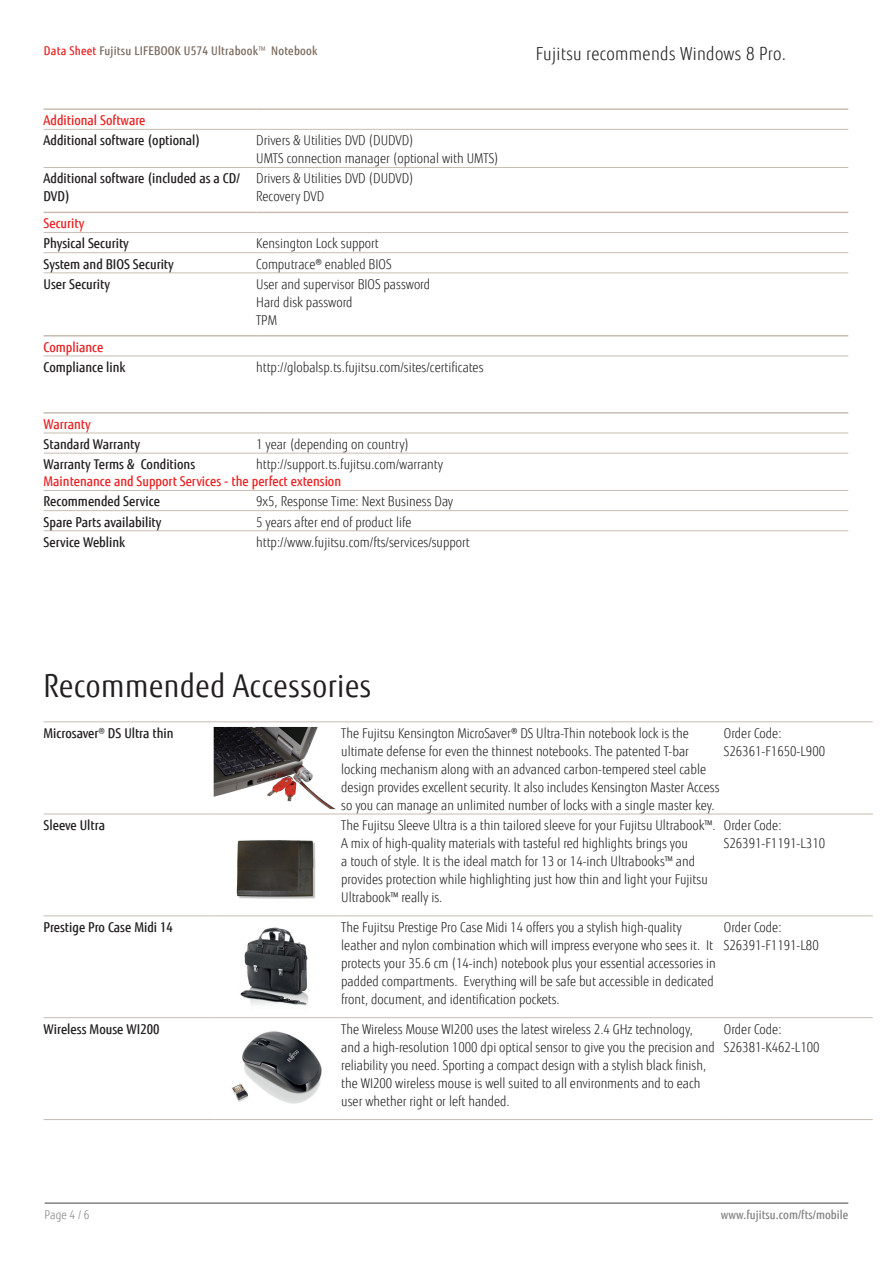
<style>
.page{position:relative;width:893px;height:1263px;background:#fff}
.page>*{position:absolute;margin:0;border:0;box-sizing:border-box;transform-origin:0 0}
.ComponentHeading{font:31.5px "Fujitsu Sans";letter-spacing:.02em;color:#231f20;scale:.9 1}
.t1{font:300 18px "Fujitsu Sans";letter-spacing:.02em;color:#231f20;scale:.9 1}
.BoMBody{font:300 13.5px/18px "Fujitsu Sans";color:#231f20;scale:.9 1}
.BoMBodyHeading{font:500 13.5px/18px "Fujitsu Sans";color:#231f20;scale:.9 1}
.BoMBodyHeading_BoMHe{font:500 13.5px "Fujitsu Sans";color:#eb2223;scale:.9 1}
.t2{font:500 12px "Fujitsu Sans";letter-spacing:.02em;color:#78695d;scale:.9 1}
.t3{font:500 12px "Fujitsu Sans";letter-spacing:.005em;color:#818381;scale:.9 1}
.t4{font:300 12px "Fujitsu Sans";color:#818381;scale:.9 1}
.s1{color:#eb2223}
.s2{font-weight:300}
</style>
<div class="page">
<hr style="left:45px;top:1202px;width:803px;height:2px;background:#818381">
<hr style="left:44px;top:108px;width:212px;height:2px;background:#c9bcb1">
<hr style="left:256px;top:108px;width:592px;height:2px;background:#c9bcb1">
<hr style="left:44px;top:129px;width:212px;height:1px;background:#c9bcb1">
<hr style="left:256px;top:129px;width:592px;height:1px;background:#c9bcb1">
<hr style="left:44px;top:167px;width:212px;height:1px;background:#c9bcb1">
<hr style="left:256px;top:167px;width:592px;height:1px;background:#c9bcb1">
<hr style="left:44px;top:212px;width:212px;height:1px;background:#c9bcb1">
<hr style="left:256px;top:212px;width:592px;height:1px;background:#c9bcb1">
<hr style="left:44px;top:232px;width:212px;height:1px;background:#c9bcb1">
<hr style="left:256px;top:232px;width:592px;height:1px;background:#c9bcb1">
<hr style="left:44px;top:252px;width:212px;height:1px;background:#c9bcb1">
<hr style="left:256px;top:252px;width:592px;height:1px;background:#c9bcb1">
<hr style="left:44px;top:272px;width:212px;height:1px;background:#c9bcb1">
<hr style="left:256px;top:272px;width:592px;height:1px;background:#c9bcb1">
<hr style="left:44px;top:335px;width:212px;height:1px;background:#c9bcb1">
<hr style="left:256px;top:335px;width:592px;height:1px;background:#c9bcb1">
<hr style="left:44px;top:356px;width:212px;height:1px;background:#c9bcb1">
<hr style="left:256px;top:356px;width:592px;height:1px;background:#c9bcb1">
<hr style="left:44px;top:412px;width:212px;height:2px;background:#c9bcb1">
<hr style="left:256px;top:412px;width:592px;height:2px;background:#c9bcb1">
<hr style="left:44px;top:433px;width:212px;height:1px;background:#c9bcb1">
<hr style="left:256px;top:433px;width:592px;height:1px;background:#c9bcb1">
<hr style="left:44px;top:453px;width:212px;height:1px;background:#c9bcb1">
<hr style="left:256px;top:453px;width:592px;height:1px;background:#c9bcb1">
<hr style="left:44px;top:490px;width:212px;height:1px;background:#c9bcb1">
<hr style="left:256px;top:490px;width:592px;height:1px;background:#c9bcb1">
<hr style="left:44px;top:510px;width:212px;height:1px;background:#c9bcb1">
<hr style="left:256px;top:510px;width:592px;height:1px;background:#c9bcb1">
<hr style="left:44px;top:530px;width:212px;height:1px;background:#c9bcb1">
<hr style="left:256px;top:530px;width:592px;height:1px;background:#c9bcb1">
<hr style="left:44px;top:721px;width:170px;height:1px;background:#c9bcb1">
<hr style="left:214px;top:721px;width:127px;height:1px;background:#c9bcb1">
<hr style="left:341px;top:721px;width:383px;height:1px;background:#c9bcb1">
<hr style="left:724px;top:721px;width:149px;height:1px;background:#c9bcb1">
<hr style="left:44px;top:814px;width:170px;height:1px;background:#c9bcb1">
<hr style="left:214px;top:814px;width:127px;height:1px;background:#c9bcb1">
<hr style="left:341px;top:814px;width:383px;height:1px;background:#c9bcb1">
<hr style="left:724px;top:814px;width:149px;height:1px;background:#c9bcb1">
<hr style="left:44px;top:915px;width:170px;height:1px;background:#c9bcb1">
<hr style="left:214px;top:915px;width:127px;height:1px;background:#c9bcb1">
<hr style="left:341px;top:915px;width:383px;height:1px;background:#c9bcb1">
<hr style="left:724px;top:915px;width:149px;height:1px;background:#c9bcb1">
<hr style="left:44px;top:1017px;width:170px;height:1px;background:#c9bcb1">
<hr style="left:214px;top:1017px;width:127px;height:1px;background:#c9bcb1">
<hr style="left:341px;top:1017px;width:383px;height:1px;background:#c9bcb1">
<hr style="left:724px;top:1017px;width:149px;height:1px;background:#c9bcb1">
<hr style="left:44px;top:1119px;width:170px;height:1px;background:#c9bcb1">
<hr style="left:214px;top:1119px;width:127px;height:1px;background:#c9bcb1">
<hr style="left:341px;top:1119px;width:383px;height:1px;background:#c9bcb1">
<hr style="left:724px;top:1119px;width:149px;height:1px;background:#c9bcb1">
<img style="left:214px;top:727px;width:122px;height:82px">
<img style="left:236px;top:840px;width:80px;height:59px">
<img style="left:240px;top:927px;width:69px;height:79px">
<img style="left:232px;top:1031px;width:90px;height:73px">
<p class="t2" style="left:44px;top:43px;width:305px"><span class="s1">Data Sheet</span> Fujitsu LIFEBOOK U574 Ultrabook<span class="s2">™</span> Notebook</p>
<p class="BoMBodyHeading_BoMHe" style="left:44px;top:112px;width:115px">Additional Software</p>
<p class="BoMBodyHeading" style="left:44px;top:132px;width:176px">Additional software (optional)</p>
<p class="BoMBody" style="left:256px;top:132px;width:177px">Drivers &amp; Utilities DVD (DUDVD)</p>
<p class="BoMBody" style="left:256px;top:150px;width:271px">UMTS connection manager (optional with UMTS)</p>
<p class="BoMBodyHeading" style="left:44px;top:170px;width:220px">Additional software (included as a CD/<br>DVD)</p>
<p class="BoMBody" style="left:256px;top:170px;width:177px">Drivers &amp; Utilities DVD (DUDVD)</p>
<p class="BoMBody" style="left:256px;top:188px;width:77px">Recovery DVD</p>
<p class="BoMBodyHeading_BoMHe" style="left:44px;top:215px;width:47px">Security</p>
<p class="BoMBodyHeading" style="left:44px;top:235px;width:96px">Physical Security</p>
<p class="BoMBody" style="left:256px;top:235px;width:138px">Kensington Lock support</p>
<p class="BoMBodyHeading" style="left:44px;top:255px;width:146px">System and BIOS Security</p>
<p class="BoMBody" style="left:256px;top:255px;width:152px">Computrace® enabled BIOS</p>
<p class="BoMBodyHeading" style="left:44px;top:275px;width:75px">User Security</p>
<p class="BoMBody" style="left:256px;top:275px;width:195px">User and supervisor BIOS password</p>
<p class="BoMBody" style="left:256px;top:293px;width:109px">Hard disk password</p>
<p class="BoMBody" style="left:256px;top:311px;width:25px">TPM</p>
<p class="BoMBodyHeading_BoMHe" style="left:44px;top:339px;width:68px">Compliance</p>
<p class="BoMBodyHeading" style="left:44px;top:358px;width:93px">Compliance link</p>
<p class="BoMBody" style="left:256px;top:358px;width:254px">http://globalsp.ts.fujitsu.com/sites/certificates</p>
<p class="BoMBodyHeading_BoMHe" style="left:44px;top:416px;width:54px">Warranty</p>
<p class="BoMBodyHeading" style="left:44px;top:435px;width:109px">Standard Warranty</p>
<p class="BoMBody" style="left:256px;top:435px;width:172px">1 year (depending on country)</p>
<p class="BoMBodyHeading" style="left:44px;top:455px;width:170px">Warranty Terms &amp; Conditions</p>
<p class="BoMBody" style="left:256px;top:455px;width:209px">http://support.ts.fujitsu.com/warranty</p>
<p class="BoMBodyHeading_BoMHe" style="left:44px;top:473px;width:332px">Maintenance and Support Services - the perfect extension</p>
<p class="BoMBodyHeading" style="left:44px;top:493px;width:131px">Recommended Service</p>
<p class="BoMBody" style="left:256px;top:493px;width:220px">9x5, Response Time: Next Business Day</p>
<p class="BoMBodyHeading" style="left:44px;top:513px;width:133px">Spare Parts availability</p>
<p class="BoMBody" style="left:256px;top:513px;width:174px">5 years after end of product life</p>
<p class="BoMBodyHeading" style="left:44px;top:533px;width:92px">Service Weblink</p>
<p class="BoMBody" style="left:256px;top:533px;width:239px">http://www.fujitsu.com/fts/services/support</p>
<h2 class="t1" style="left:536px;top:43px;width:279px">Fujitsu recommends Windows 8 Pro.</h2>
<p class="ComponentHeading" style="left:44px;top:667px;width:365px">Recommended Accessories</p>
<p class="BoMBodyHeading" style="left:44px;top:724px;width:146px">Microsaver<span class="s2">®</span> DS Ultra thin</p>
<p class="BoMBody" style="left:341px;top:724px;width:422px">The Fujitsu Kensington MicroSaver® DS Ultra-Thin notebook lock is the ultimate defense for even the thinnest notebooks. The patented T-bar locking mechanism along with an advanced carbon-tempered steel cable design provides excellent security. It also includes Kensington Master Access so you can manage an unlimited number of locks with a single master key.</p>
<p class="BoMBody" style="left:724px;top:724px;width:66px">Order Code:</p>
<p class="BoMBody" style="left:724px;top:742px;width:114px">S26361-F1650-L900</p>
<p class="BoMBodyHeading" style="left:44px;top:816px;width:70px">Sleeve Ultra</p>
<p class="BoMBody" style="left:341px;top:816px;width:418px">The Fujitsu Sleeve Ultra is a thin tailored sleeve for your Fujitsu Ultrabook™.<br>A mix of high-quality materials with tasteful red highlights brings you<br>a touch of style. It is the ideal match for 13 or 14-inch Ultrabooks™ and provides protection while highlighting just how thin and light your Fujitsu Ultrabook™ really is.</p>
<p class="BoMBody" style="left:724px;top:816px;width:66px">Order Code:</p>
<p class="BoMBody" style="left:724px;top:834px;width:114px">S26391-F1191-L310</p>
<p class="BoMBodyHeading" style="left:44px;top:918px;width:145px">Prestige Pro Case Midi 14</p>
<p class="BoMBody" style="left:341px;top:918px;width:418px">The Fujitsu Prestige Pro Case Midi 14 offers you a stylish high-quality leather and nylon combination which will impress everyone who sees it. It protects your 35.6 cm (14-inch) notebook plus your essential accessories in padded compartments. Everything will be safe but accessible in dedicated front, document, and identification pockets.</p>
<p class="BoMBody" style="left:724px;top:918px;width:66px">Order Code:</p>
<p class="BoMBody" style="left:724px;top:936px;width:107px">S26391-F1191-L80</p>
<p class="BoMBodyHeading" style="left:44px;top:1020px;width:130px">Wireless Mouse WI200</p>
<p class="BoMBody" style="left:341px;top:1020px;width:417px">The Wireless Mouse WI200 uses the latest wireless 2.4 GHz technology, and a high-resolution 1000 dpi optical sensor to give you the precision and reliability you need. Sporting a compact design with a stylish black finish, the WI200 wireless mouse is well suited to all environments and to each user whether right or left handed.</p>
<p class="BoMBody" style="left:724px;top:1020px;width:66px">Order Code:</p>
<p class="BoMBody" style="left:724px;top:1038px;width:108px">S26381-K462-L100</p>
<p class="t4" style="left:45px;top:1208px;width:51px">Page 4 / 6</p>
<p class="t3" style="left:721px;top:1208px;width:143px">www.fujitsu.com/fts/mobile</p>
</div>
